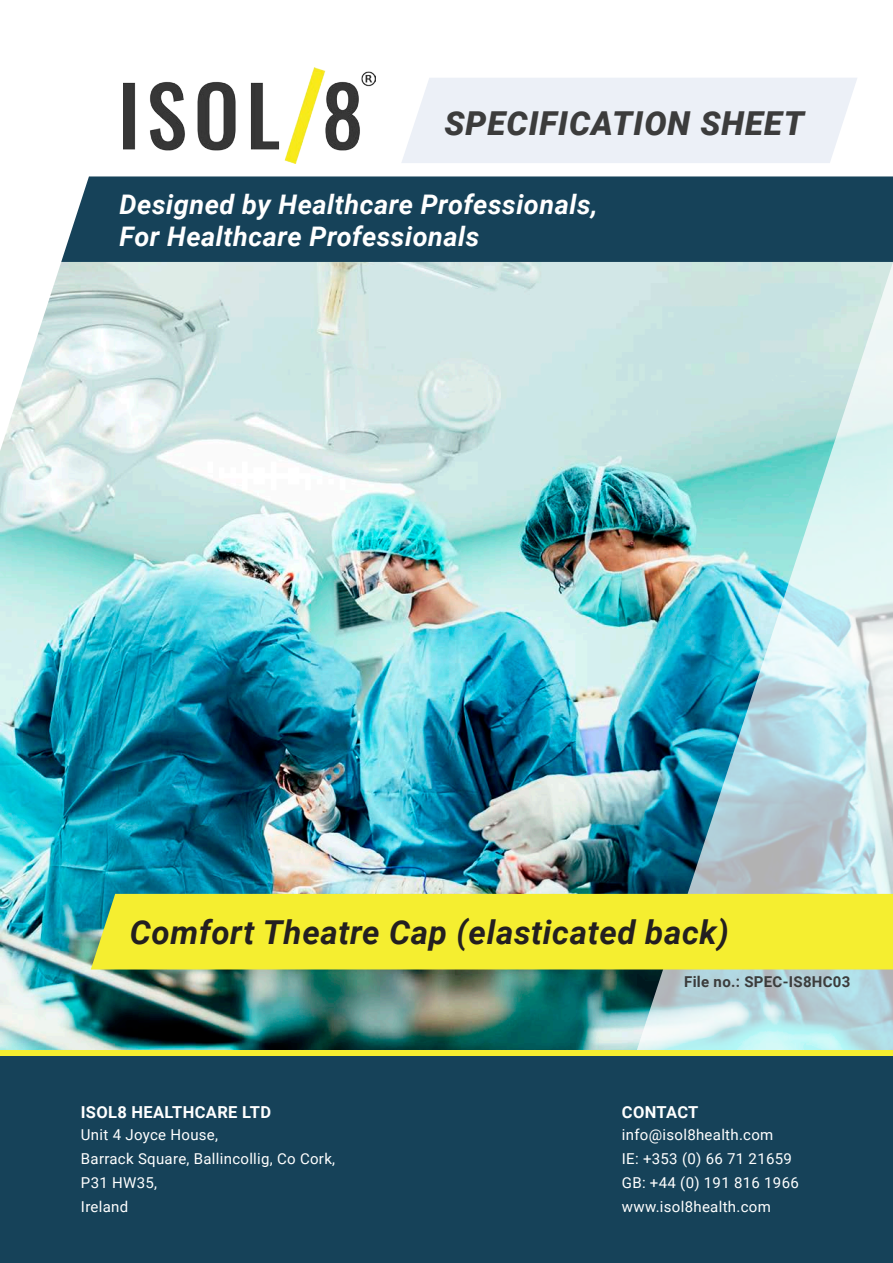
<style>
.page{position:relative;width:893px;height:1263px;background:#fff}
.page>*{position:absolute;margin:0;border:0;box-sizing:border-box;transform-origin:0 0}
.t1{font:italic 700 33px "Roboto";letter-spacing:.02em;color:#231f20}
.t2{font:italic 900 33px "Roboto";letter-spacing:.03em;color:#3c3c3c}
.t3{font:italic 700 27px "Roboto";letter-spacing:.02em;color:#fff}
.t4{font:700 16.5px "Roboto";letter-spacing:.02em;color:#fff}
.t5{font:15px/24px "Roboto";letter-spacing:.02em;color:#fff}
.t6{font:700 15px "Roboto";letter-spacing:.02em;color:#3c3c3c}
</style>
<div class="page">
<img style="left:0;top:262px;width:637px;height:788px">
<div style="left:401px;top:78px;width:456px;height:85px;background:#ecf0f7"></div>
<img style="left:637px;top:262px;width:256px;height:788px">
<img style="left:124px;top:67px;width:251px;height:96px">
<div style="left:0;top:1050px;width:893px;height:6px;background:#f5ee30"></div>
<div style="left:61px;top:176px;width:832px;height:86px;background:#164259"></div>
<div style="left:91px;top:894px;width:802px;height:75px;background:#f5ee30"></div>
<div style="left:0;top:1056px;width:893px;height:207px;background:#164259"></div>
<p class="t2" style="left:444px;top:100px;width:361px">SPECIFICATION SHEET</p>
<p class="t3" style="left:120px;top:185px;width:480px">Designed by Healthcare Professionals,</p>
<p class="t3" style="left:120px;top:218px;width:361px">For Healthcare Professionals</p>
<p class="t1" style="left:130px;top:909px;width:601px">Comfort Theatre Cap (elasticated back)</p>
<p class="t6" style="left:684px;top:971px;width:168px">File no.: SPEC-IS8HC03</p>
<p class="t4" style="left:81px;top:1100px;width:192px">ISOL8 HEALTHCARE LTD</p>
<p class="t4" style="left:622px;top:1100px;width:78px">CONTACT</p>
<p class="t5" style="left:622px;top:1122px;width:153px">info@isol8health.com</p>
<p class="t5" style="left:622px;top:1146px;width:172px">IE: +353 (0) 66 71 21659</p>
<p class="t5" style="left:622px;top:1170px;width:178px">GB: +44 (0) 191 816 1966</p>
<p class="t5" style="left:622px;top:1194px;width:150px">www.isol8health.com</p>
<p class="t5" style="left:81px;top:1122px;width:139px">Unit 4 Joyce House,</p>
<p class="t5" style="left:81px;top:1146px;width:256px">Barrack Square, Ballincollig, Co Cork,<br>P31 HW35,</p>
<p class="t5" style="left:81px;top:1194px;width:49px">Ireland</p>
</div>
